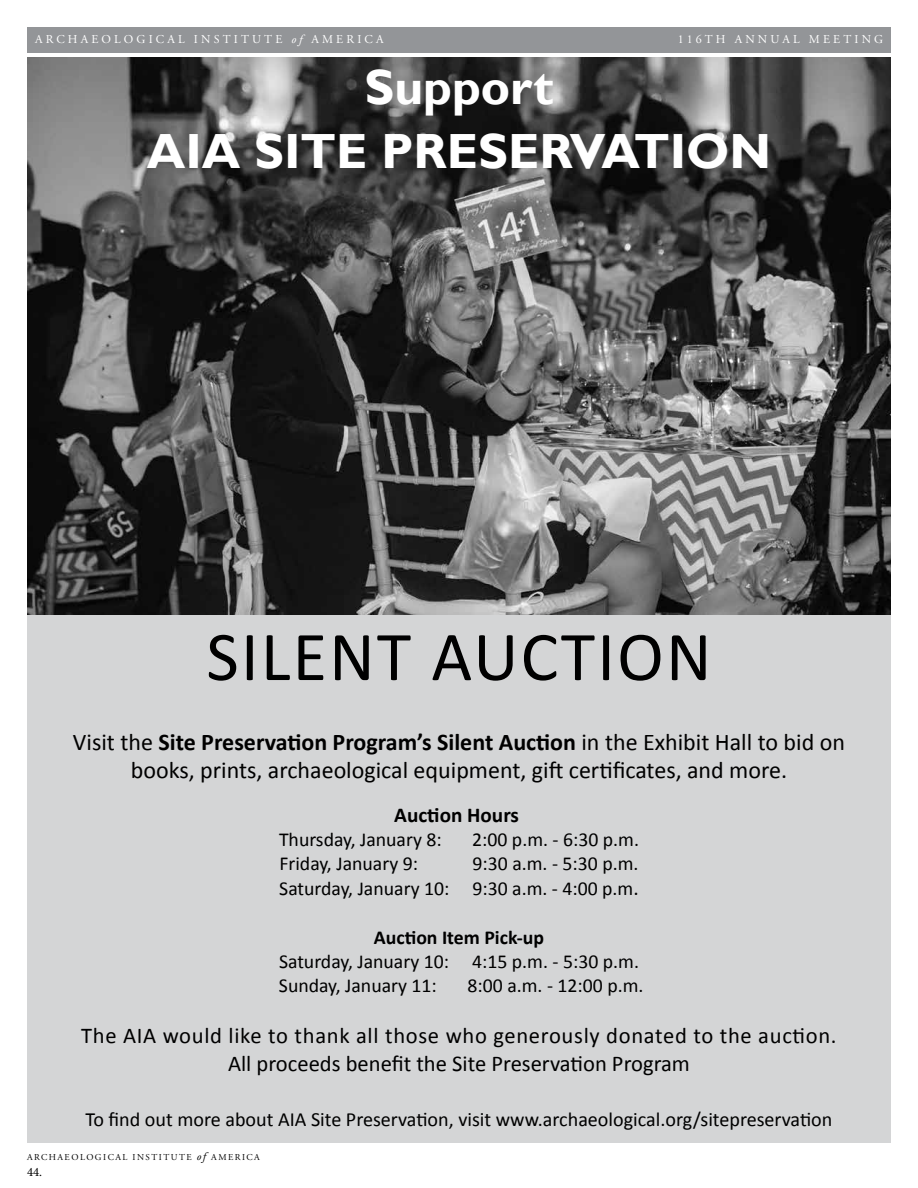
<style>
.page{position:relative;width:918px;height:1188px;background:#fff}
.page>*{position:absolute;margin:0;border:0;box-sizing:border-box;transform-origin:0 0}
.t1{font:70.65px "Calibri";letter-spacing:.03em;color:#000}
.t2{font:700 49.35px/64.3px "Gill Sans";color:#fff;text-align:center}
.t3{font:24px/28.8px "Calibri";color:#000;text-align:center}
.t4{font:22.65px "Calibri";letter-spacing:.02em;color:#000}
.t5{font:22.65px "Calibri";color:#000}
.t6{font:700 21.15px "Calibri";color:#000}
.t7{font:20.1px "Calibri";color:#000}
.t8{font:19.8px/25.3px "Calibri";color:#000;text-align:right}
.t9{font:700 19.8px "Calibri";color:#000}
.t10{font:12.75px "Minion Pro";color:#000}
.t11{font:12px "Adobe Garamond Pro";letter-spacing:.265em;color:#fff}
.t12{font:9px "Adobe Garamond Pro";letter-spacing:.165em;color:#000}
.s1{font-style:italic}
.s2{font-weight:700}
.s3{font-size:21.15px}
.s4{font-style:italic;font-size:11.25px}
</style>
<div class="page">
<div style="left:27px;top:28px;width:864px;height:25px;background:#939598"></div>
<div style="left:27px;top:57px;width:864px;height:1086px;background:#d4d5d6"></div>
<img style="left:27px;top:57px;width:864px;height:557px">
<p class="t11" style="left:35px;top:32px;width:350px">ARCHAEOLOGICAL INSTITUTE <span class="s1">of</span> AMERICA</p>
<p class="t11" style="left:678px;top:32px;width:207px">116TH ANNUAL MEETING</p>
<h2 class="t2" style="left:147px;top:56px;width:626px">Support<br>AIA SITE PRESERVATION</h2>
<h1 class="t1" style="left:206px;top:612px;width:507px">SILENT AUCTION</h1>
<p class="t3" style="left:73px;top:727px;width:774px">Visit the <span class="s2">Site Preservation Program’s Silent Auction</span> in the Exhibit Hall to bid on books, prints, archaeological equipment, gift certificates, and more.</p>
<p class="t6" style="left:394px;top:802px;width:126px">Auction Hours</p>
<p class="t8" style="left:279px;top:827px;width:164px">Thursday, January 8:</p>
<p class="t8" style="left:472px;top:827px;width:168px">2:00 p.m. - 6:30 p.m.</p>
<p class="t8" style="left:279px;top:851px;width:140px">Friday, January 9:</p>
<p class="t8" style="left:279px;top:851px;width:361px">9:30 a.m. - 5:30 p.m.<br>Saturday, January 10: 9:30 a.m. - 4:00 p.m<span class="s3">.</span></p>
<p class="t9" style="left:374px;top:925px;width:172px">Auction Item Pick-up</p>
<p class="t8" style="left:279px;top:950px;width:362px;line-height:23.7px;text-align:left">Saturday, January 10: 4:15 p.m. - 5:30 p.m.<br>Sunday, January 11:</p>
<p class="t8" style="left:468px;top:972px;width:178px">8:00 a.m. - 12:00 p.m.</p>
<p class="t4" style="left:81px;top:1021px;width:757px">The AIA would like to thank all those who generously donated to the auction.</p>
<p class="t5" style="left:228px;top:1049px;width:463px">All proceeds benefit the Site Preservation Program</p>
<p class="t7" style="left:85px;top:1107px;width:749px">To find out more about AIA Site Preservation, visit www.archaeological.org/sitepreservation</p>
<p class="t12" style="left:27px;top:1152px;width:234px">ARCHAEOLOGICAL INSTITUTE <span class="s4">of</span> AMERICA</p>
<p class="t10" style="left:27px;top:1163px;width:17px">44.</p>
</div>
